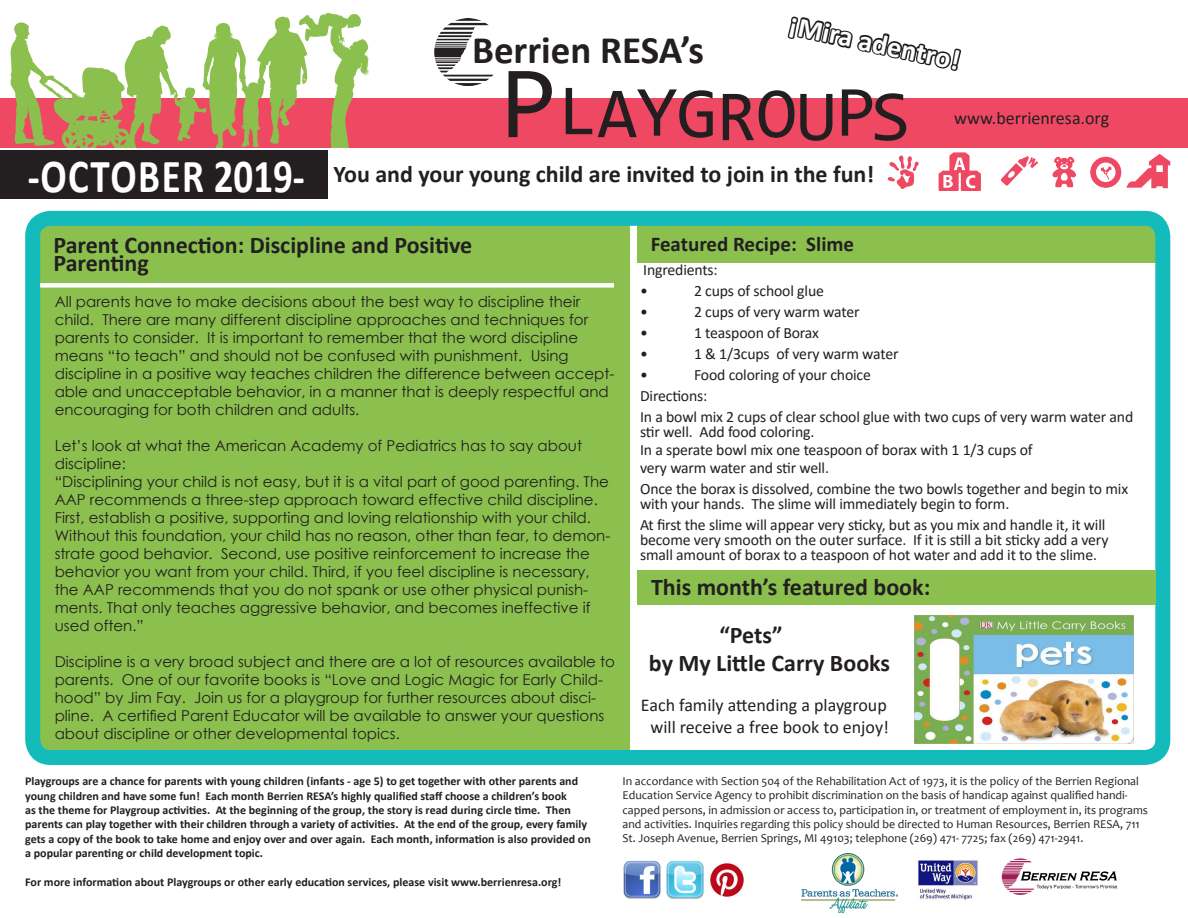
<style>
.page{position:relative;width:1188px;height:918px;background:#fff}
.page>*{position:absolute;margin:0;border:0;box-sizing:border-box;transform-origin:0 0}
.t1{font:72.45px "Consolas";color:#231f20}
.t2{font:700 47.55px "Calibri";letter-spacing:.04em;color:#fff;scale:.82 1}
.t3{font:700 39px "Calibri";color:#231f20}
.t4{font:700 28.5px "Calibri";color:#fff}
.t5{font:700 24px "Calibri";color:#231f20}
.t6{font:700 21px "Calibri";color:#231f20}
.t7{font:18px "Calibri";color:#231f20}
.t8{font:15.75px/15px "Calibri";letter-spacing:-.01em;color:#231f20}
.t9{font:15px/18px "Century Gothic";color:#231f20}
.t10{font:700 12px/14.4px "Calibri";color:#231f20}
.t11{font:12px/14.4px "Candara";color:#231f20}
.s1{font-size:103.5px}
</style>
<div class="page">
<div style="left:637px;top:226px;width:518px;height:37px;background:#8bc04f"></div>
<div style="left:40px;top:226px;width:590px;height:524px;background:#8bc04f"></div>
<div style="left:0;top:98px;width:1188px;height:58px;background:#ef4862"></div>
<svg style="left:10px;top:13px;width:360px;height:135px"></svg>
<div style="left:0;top:148px;width:1188px;height:53px;background:#fff"></div>
<div style="left:0;top:150px;width:328px;height:49px;background:#231f20"></div>
<div style="left:25px;top:211px;width:1145px;height:554px;border:15px solid #14bbbb;border-radius:18px"></div>
<svg style="left:1052px;top:156px;width:24px;height:31px"></svg>
<svg style="left:888px;top:156px;width:31px;height:33px"></svg>
<svg style="left:939px;top:152px;width:42px;height:39px"></svg>
<svg style="left:1001px;top:156px;width:37px;height:30px"></svg>
<svg style="left:1090px;top:154px;width:80px;height:34px"></svg>
<img style="left:623px;top:860px;width:38px;height:39px">
<img style="left:666px;top:861px;width:38px;height:38px">
<img style="left:710px;top:863px;width:34px;height:34px">
<img style="left:802px;top:854px;width:96px;height:59px">
<img style="left:917px;top:860px;width:62px;height:40px">
<img style="left:1001px;top:858px;width:117px;height:37px">
<img style="left:434px;top:19px;width:60px;height:66px">
<svg style="left:787px;top:16px;width:175px;height:55px"></svg>
<div style="left:637px;top:570px;width:518px;height:35px;background:#8bc04f"></div>
<div style="left:40px;top:283px;width:574px;height:5px;background:#fff"></div>
<img style="left:914px;top:615px;width:220px;height:129px">
<p class="t2" style="left:28px;top:142px;width:339px">-OCTOBER 2019-</p>
<p class="t4" style="left:794px;top:5px;width:176px;rotate:12deg">¡Mira adentro!</p>
<p class="t3" style="left:472px;top:22px;width:234px">Berrien RESA’s</p>
<p class="t1" style="left:501px;top:64px;width:412px"><span class="s1">P</span>LAYGROUPS</p>
<p class="t7" style="left:954px;top:105px;width:156px">www.berrienresa.org</p>
<p class="t5" style="left:334px;top:157px;width:542px">You and your young child are invited to join in the fun!</p>
<p class="t5" style="left:53px;top:229px;width:420px">Parent Connection: Discipline and Positive</p>
<p class="t6" style="left:651px;top:229px;width:205px">Featured Recipe: Slime</p>
<p class="t5" style="left:53px;top:247px;width:97px">Parenting</p>
<p class="t8" style="left:643px;top:262px;width:76px">Ingredients:</p>
<p class="t8" style="left:640px;top:283px;width:9px">•</p>
<p class="t8" style="left:694px;top:283px;width:131px">2 cups of school glue</p>
<p class="t8" style="left:640px;top:304px;width:9px">•</p>
<p class="t8" style="left:694px;top:304px;width:167px">2 cups of very warm water</p>
<p class="t8" style="left:640px;top:325px;width:9px">•</p>
<p class="t8" style="left:694px;top:325px;width:126px">1 teaspoon of Borax</p>
<p class="t8" style="left:640px;top:346px;width:9px">•</p>
<p class="t8" style="left:694px;top:346px;width:206px">1 &amp; 1/3cups of very warm water</p>
<p class="t8" style="left:640px;top:367px;width:9px">•</p>
<p class="t8" style="left:694px;top:367px;width:178px">Food coloring of your choice</p>
<p class="t8" style="left:640px;top:388px;width:69px">Directions:</p>
<p class="t8" style="left:640px;top:409px;width:495px">In a bowl mix 2 cups of clear school glue with two cups of very warm water and stir well. Add food coloring.</p>
<p class="t8" style="left:640px;top:442px;width:394px">In a sperate bowl mix one teaspoon of borax with 1 1/3 cups of</p>
<p class="t8" style="left:640px;top:460px;width:190px">very warm water and stir well.</p>
<p class="t8" style="left:640px;top:481px;width:490px">Once the borax is dissolved, combine the two bowls together and begin to mix with your hands. The slime will immediately begin to form.</p>
<p class="t8" style="left:640px;top:517px;width:470px">At first the slime will appear very sticky, but as you mix and handle it, it will become very smooth on the outer surface. If it is still a bit sticky add a very small amount of borax to a teaspoon of hot water and add it to the slime.</p>
<p class="t9" style="left:55px;top:292px;width:561px">All parents have to make decisions about the best way to discipline their child. There are many different discipline approaches and techniques for parents to consider. It is important to remember that the word discipline means “to teach” and should not be confused with punishment. Using discipline in a positive way teaches children the difference between accept&shy;able and unacceptable behavior, in a manner that is deeply respectful and encouraging for both children and adults.</p>
<p class="t9" style="left:55px;top:436px;width:529px">Let’s look at what the American Academy of Pediatrics has to say about discipline:</p>
<p class="t9" style="left:55px;top:472px;width:557px">“Disciplining your child is not easy, but it is a vital part of good parenting. The AAP recommends a three-step approach toward effective child discipline.<br>First, establish a positive, supporting and loving relationship with your child.<br>Without this foundation, your child has no reason, other than fear, to demon&shy;strate good behavior. Second, use positive reinforcement to increase the behavior you want from your child. Third, if you feel discipline is necessary, the AAP recommends that you do not spank or use other physical punish&shy;ments. That only teaches aggressive behavior, and becomes ineffective if used often.”</p>
<p class="t9" style="left:55px;top:652px;width:562px">Discipline is a very broad subject and there are a lot of resources available to parents. One of our favorite books is “Love and Logic Magic for Early Child&shy;hood” by Jim Fay. Join us for a playgroup for further resources about disci&shy;pline. A certified Parent Educator will be available to answer your questions about discipline or other developmental topics.</p>
<p class="t5" style="left:651px;top:570px;width:281px">This month’s featured book:</p>
<p class="t5" style="left:719px;top:618px;width:65px">“Pets”</p>
<p class="t5" style="left:649px;top:646px;width:243px">by My Little Carry Books</p>
<p class="t7" style="left:641px;top:693px;width:247px">Each family attending a playgroup</p>
<p class="t7" style="left:651px;top:714px;width:240px">will receive a free book to enjoy!</p>
<p class="t10" style="left:25px;top:774px;width:567px">Playgroups are a chance for parents with young children (infants - age 5) to get together with other parents and young children and have some fun! Each month Berrien RESA’s highly qualified staff choose a children’s book<br>as the theme for Playgroup activities. At the beginning of the group, the story is read during circle time. Then parents can play together with their children through a variety of activities. At the end of the group, every family gets a copy of the book to take home and enjoy over and over again. Each month, information is also provided on a popular parenting or child development topic.</p>
<p class="t10" style="left:25px;top:874px;width:538px">For more information about Playgroups or other early education services, please visit www.berrienresa.org!</p>
<p class="t11" style="left:623px;top:774px;width:527px">In accordance with Section 504 of the Rehabilitation Act of 1973, it is the policy of the Berrien Regional Education Service Agency to prohibit discrimination on the basis of handicap against qualified handi&shy;capped persons, in admission or access to, participation in, or treatment of employment in, its programs and activities. Inquiries regarding this policy should be directed to Human Resources, Berrien RESA, 711<br>St. Joseph Avenue, Berrien Springs, MI 49103; telephone (269) 471- 7725; fax (269) 471-2941.</p>
</div>
